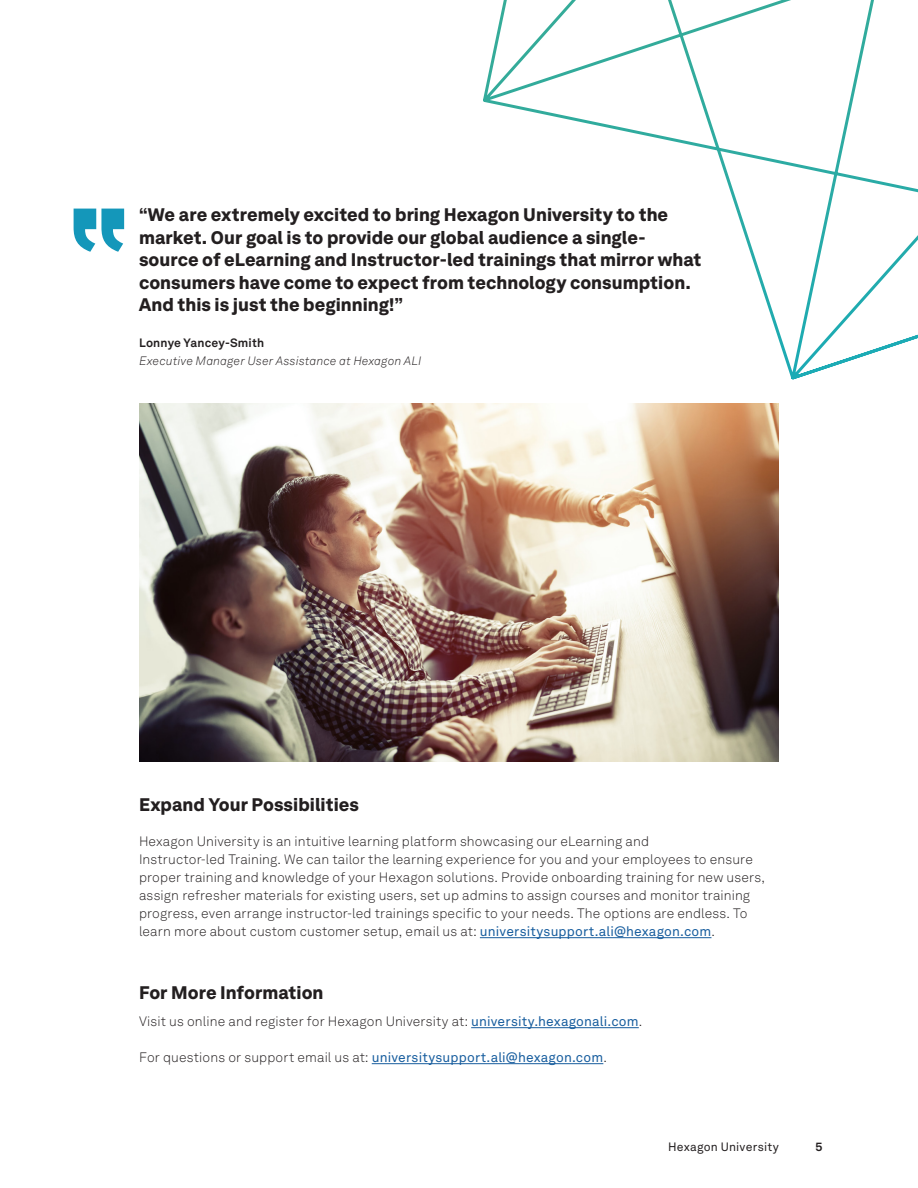
<style>
.page{position:relative;width:918px;height:1188px;background:#fff}
.page>*{position:absolute;margin:0;border:0;box-sizing:border-box;transform-origin:0 0}
.BR-Pull_quote{font:900 18px/22.5px "Hexagon Akkurat";color:#231f20}
.BR-Header2{font:900 18px "Hexagon Akkurat";color:#231f20}
.OBC_body{font:300 13.5px/18px "Hexagon Akkurat";letter-spacing:.01em;color:#231f20}
.OBC_body-2{font:13.5px "Hexagon Akkurat";letter-spacing:.01em;color:#175d9e}
.BR-Pull_quote_title{font:italic 300 12px "Hexagon Akkurat";letter-spacing:.015em;color:#231f20}
.BR-Pull_quote_title-2{font:700 12px "Hexagon Akkurat";letter-spacing:.015em;color:#231f20}
.t1{font:12px "Hexagon Akkurat";letter-spacing:.015em;color:#231f20}
.s1{font-weight:400;color:#175d9e}
.s2{font-weight:300;color:#231f20}
</style>
<div class="page">
<hr style="left:480px;top:937px;width:231px;height:1px;background:#175d9e">
<hr style="left:471px;top:1027px;width:168px;height:1px;background:#175d9e">
<hr style="left:372px;top:1063px;width:231px;height:1px;background:#175d9e">
<img style="left:139px;top:404px;width:640px;height:358px">
<svg style="left:74px;top:209px;width:50px;height:43px"></svg>
<svg style="left:483px;top:0;width:435px;height:380px"></svg>
<p class="BR-Pull_quote" style="left:139px;top:202px;width:564px">“We are extremely excited to bring Hexagon University to the market. Our goal is to provide our global audience a single&shy;source of eLearning and Instructor-led trainings that mirror what consumers have come to expect from technology consumption.<br>And this is just the beginning!”</p>
<p class="BR-Pull_quote_title-2" style="left:139px;top:334px;width:127px">Lonnye Yancey-Smith</p>
<p class="BR-Pull_quote_title" style="left:139px;top:353px;width:284px">Executive Manager User Assistance at Hexagon ALI</p>
<p class="BR-Header2" style="left:139px;top:791px;width:221px">Expand Your Possibilities</p>
<p class="OBC_body" style="left:139px;top:832px;width:627px">Hexagon University is an intuitive learning platform showcasing our eLearning and<br>Instructor-led Training. We can tailor the learning experience for you and your employees to ensure proper training and knowledge of your Hexagon solutions. Provide onboarding training for new users, assign refresher materials for existing users, set up admins to assign courses and monitor training progress, even arrange instructor-led trainings specific to your needs. The options are endless. To learn more about custom customer setup, email us at: <span class="s1">universitysupport.ali@hexagon.com</span>.</p>
<p class="BR-Header2" style="left:139px;top:978px;width:186px">For More Information</p>
<p class="OBC_body" style="left:139px;top:1012px;width:505px">Visit us online and register for Hexagon University at: <span class="s1">university.hexagonali.com</span>.</p>
<p class="OBC_body-2" style="left:139px;top:1047px;width:469px"><span class="s2">For questions or support email us at:</span> universitysupport.ali@hexagon.com<span class="s2">.</span></p>
<p class="t1" style="left:668px;top:1138px;width:112px">Hexagon University</p>
<p class="BR-Pull_quote_title-2" style="left:816px;top:1138px;width:9px">5</p>
</div>
